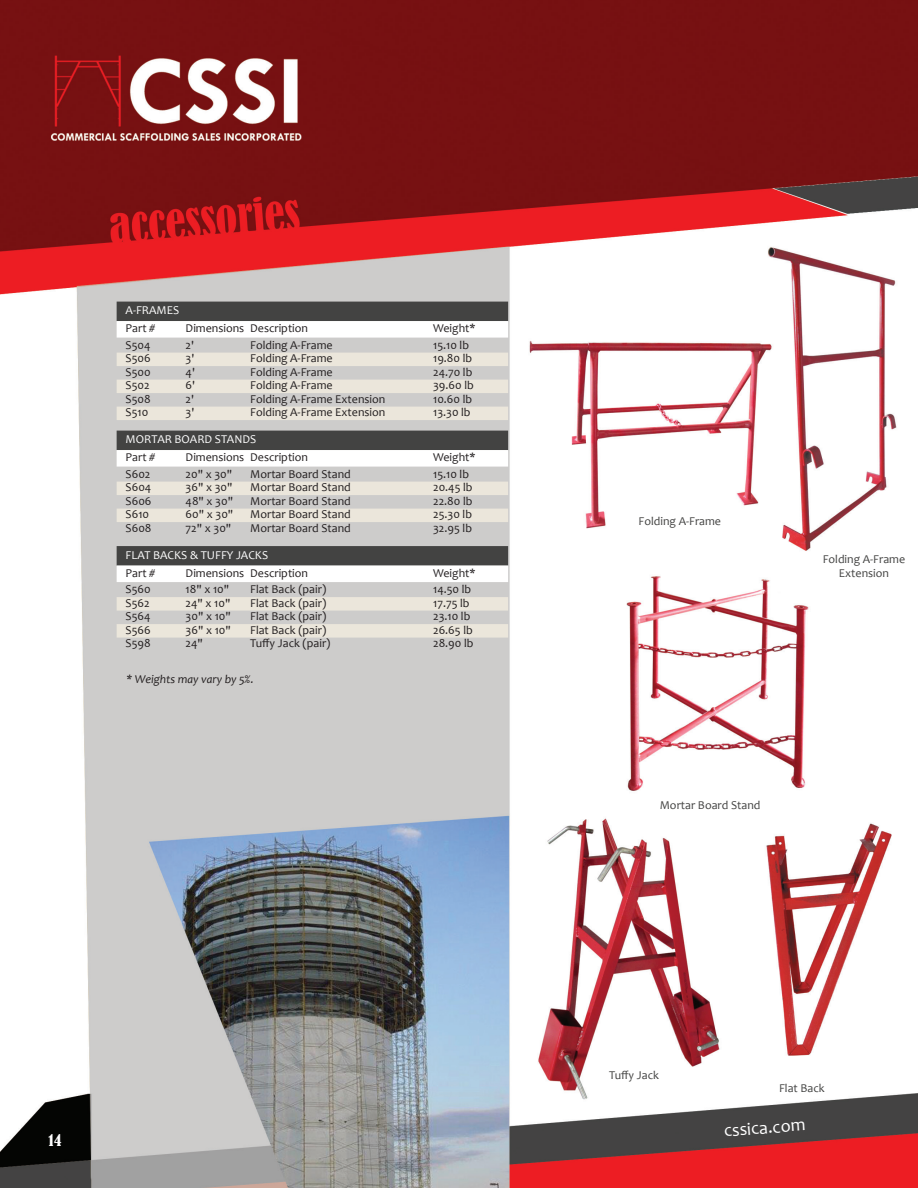
<style>
.page{position:relative;width:918px;height:1188px;background:#fff}
.page>*{position:absolute;margin:0;border:0;box-sizing:border-box;transform-origin:0 0}
.t1{font:18px "Candara";color:#fff}
.t2{font:condensed 15px "Bernard";color:#fff}
.t3{font:12px "Candara";color:#231f20}
.t4{font:12px/14.4px "Candara";color:#434342;text-align:center}
.t5{font:12px "Candara";color:#fff}
.t6{font:italic 12px "Candara";color:#231f20}
</style>
<div class="page">
<img style="left:0;top:0;width:918px;height:1188px">
<div style="left:117px;top:302px;width:391px;height:19px;background:#434342"></div>
<div style="left:117px;top:321px;width:391px;height:17px;background:#fff"></div>
<div style="left:117px;top:353px;width:391px;height:13px;background:#ebe6db"></div>
<div style="left:117px;top:380px;width:391px;height:13px;background:#ebe6db"></div>
<div style="left:117px;top:407px;width:391px;height:13px;background:#ebe6db"></div>
<div style="left:117px;top:431px;width:391px;height:19px;background:#434342"></div>
<div style="left:117px;top:450px;width:391px;height:17px;background:#fff"></div>
<div style="left:117px;top:482px;width:391px;height:13px;background:#ebe6db"></div>
<div style="left:117px;top:509px;width:391px;height:13px;background:#ebe6db"></div>
<div style="left:117px;top:546px;width:391px;height:20px;background:#434342"></div>
<div style="left:117px;top:566px;width:391px;height:16px;background:#fff"></div>
<div style="left:117px;top:597px;width:391px;height:14px;background:#ebe6db"></div>
<div style="left:117px;top:624px;width:391px;height:14px;background:#ebe6db"></div>
<p class="t5" style="left:126px;top:303px;width:55px">A-FRAMES</p>
<p class="t3" style="left:126px;top:321px;width:31px">Part #</p>
<p class="t3" style="left:186px;top:321px;width:124px">Dimensions Description</p>
<p class="t3" style="left:433px;top:321px;width:44px">Weight*</p>
<p class="t3" style="left:126px;top:337px;width:27px">S504</p>
<p class="t3" style="left:186px;top:337px;width:10px">2'</p>
<p class="t3" style="left:250px;top:337px;width:84px">Folding A-Frame</p>
<p class="t3" style="left:433px;top:337px;width:37px">15.10 lb</p>
<p class="t3" style="left:126px;top:351px;width:27px">S506</p>
<p class="t3" style="left:186px;top:351px;width:10px">3'</p>
<p class="t3" style="left:250px;top:351px;width:84px">Folding A-Frame</p>
<p class="t3" style="left:433px;top:351px;width:41px">19.80 lb</p>
<p class="t3" style="left:126px;top:364px;width:27px">S500</p>
<p class="t3" style="left:186px;top:364px;width:11px">4'</p>
<p class="t3" style="left:250px;top:364px;width:84px">Folding A-Frame</p>
<p class="t3" style="left:433px;top:364px;width:41px">24.70 lb</p>
<p class="t3" style="left:126px;top:378px;width:26px">S502</p>
<p class="t3" style="left:186px;top:378px;width:11px">6'</p>
<p class="t3" style="left:250px;top:378px;width:84px">Folding A-Frame</p>
<p class="t3" style="left:433px;top:378px;width:42px">39.60 lb</p>
<p class="t3" style="left:126px;top:391px;width:27px">S508</p>
<p class="t3" style="left:186px;top:391px;width:10px">2'</p>
<p class="t3" style="left:250px;top:391px;width:137px">Folding A-Frame Extension</p>
<p class="t3" style="left:433px;top:391px;width:41px">10.60 lb</p>
<p class="t3" style="left:126px;top:405px;width:24px">S510</p>
<p class="t3" style="left:186px;top:405px;width:10px">3'</p>
<p class="t3" style="left:250px;top:405px;width:137px">Folding A-Frame Extension</p>
<p class="t3" style="left:433px;top:405px;width:39px">13.30 lb</p>
<p class="t5" style="left:126px;top:432px;width:132px">MORTAR BOARD STANDS</p>
<p class="t3" style="left:126px;top:450px;width:31px">Part #</p>
<p class="t3" style="left:186px;top:450px;width:124px">Dimensions Description</p>
<p class="t3" style="left:433px;top:450px;width:44px">Weight*</p>
<p class="t3" style="left:126px;top:466px;width:26px">S602</p>
<p class="t3" style="left:186px;top:466px;width:48px">20" x 30"</p>
<p class="t3" style="left:250px;top:466px;width:102px">Mortar Board Stand</p>
<p class="t3" style="left:433px;top:466px;width:37px">15.10 lb</p>
<p class="t3" style="left:126px;top:480px;width:27px">S604</p>
<p class="t3" style="left:186px;top:480px;width:48px">36" x 30"</p>
<p class="t3" style="left:250px;top:480px;width:102px">Mortar Board Stand</p>
<p class="t3" style="left:433px;top:480px;width:41px">20.45 lb</p>
<p class="t3" style="left:126px;top:493px;width:27px">S606</p>
<p class="t3" style="left:186px;top:493px;width:49px">48" x 30"</p>
<p class="t3" style="left:250px;top:493px;width:102px">Mortar Board Stand</p>
<p class="t3" style="left:433px;top:493px;width:41px">22.80 lb</p>
<p class="t3" style="left:126px;top:507px;width:25px">S610</p>
<p class="t3" style="left:186px;top:507px;width:49px">60" x 30"</p>
<p class="t3" style="left:250px;top:507px;width:102px">Mortar Board Stand</p>
<p class="t3" style="left:433px;top:507px;width:40px">25.30 lb</p>
<p class="t3" style="left:126px;top:520px;width:27px">S608</p>
<p class="t3" style="left:186px;top:520px;width:47px">72" x 30"</p>
<p class="t3" style="left:250px;top:520px;width:102px">Mortar Board Stand</p>
<p class="t3" style="left:433px;top:520px;width:40px">32.95 lb</p>
<p class="t5" style="left:126px;top:547px;width:144px">FLAT BACKS &amp; TUFFY JACKS</p>
<p class="t3" style="left:126px;top:565px;width:31px">Part #</p>
<p class="t3" style="left:186px;top:565px;width:124px">Dimensions Description</p>
<p class="t3" style="left:433px;top:565px;width:44px">Weight*</p>
<p class="t3" style="left:126px;top:582px;width:27px">S560</p>
<p class="t3" style="left:186px;top:582px;width:45px">18" x 10"</p>
<p class="t3" style="left:250px;top:582px;width:78px">Flat Back (pair)</p>
<p class="t3" style="left:433px;top:582px;width:40px">14.50 lb</p>
<p class="t3" style="left:126px;top:595px;width:26px">S562</p>
<p class="t3" style="left:186px;top:595px;width:46px">24" x 10"</p>
<p class="t3" style="left:250px;top:595px;width:78px">Flat Back (pair)</p>
<p class="t3" style="left:433px;top:595px;width:38px">17.75 lb</p>
<p class="t3" style="left:126px;top:609px;width:27px">S564</p>
<p class="t3" style="left:186px;top:609px;width:47px">30" x 10"</p>
<p class="t3" style="left:250px;top:609px;width:78px">Flat Back (pair)</p>
<p class="t3" style="left:433px;top:609px;width:39px">23.10 lb</p>
<p class="t3" style="left:126px;top:622px;width:27px">S566</p>
<p class="t3" style="left:186px;top:622px;width:47px">36" x 10"</p>
<p class="t3" style="left:250px;top:622px;width:78px">Flat Back (pair)</p>
<p class="t3" style="left:433px;top:622px;width:41px">26.65 lb</p>
<p class="t3" style="left:126px;top:636px;width:27px">S598</p>
<p class="t3" style="left:186px;top:636px;width:19px">24"</p>
<p class="t3" style="left:250px;top:636px;width:82px">Tuffy Jack (pair)</p>
<p class="t3" style="left:433px;top:636px;width:42px">28.90 lb</p>
<p class="t6" style="left:126px;top:671px;width:129px">* Weights may vary by 5%.</p>
<p class="t2" style="left:49px;top:1132px;width:14px">14</p>
<p class="t4" style="left:639px;top:514px;width:84px">Folding A-Frame</p>
<p class="t4" style="left:823px;top:552px;width:84px">Folding A-Frame<br>Extension</p>
<p class="t4" style="left:660px;top:798px;width:102px">Mortar Board Stand</p>
<p class="t4" style="left:609px;top:1067px;width:51px">Tuffy Jack</p>
<p class="t4" style="left:779px;top:1081px;width:47px">Flat Back</p>
<h1 class="t1" style="left:723px;top:1119px;width:83px;rotate:-4deg">cssica.com</h1>
</div>
